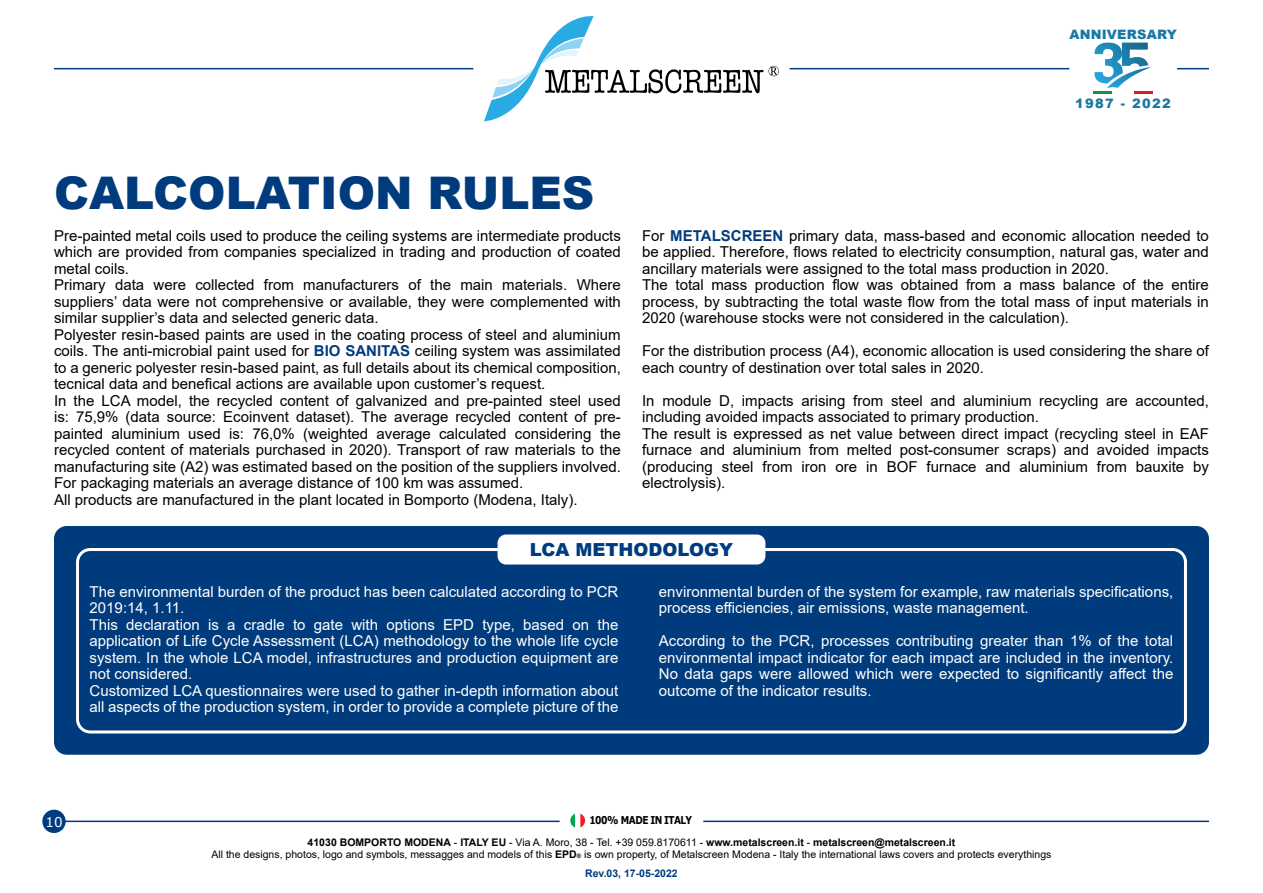
<style>
.page{position:relative;width:1263px;height:893px;background:#fff}
.page>*{position:absolute;margin:0;border:0;box-sizing:border-box;transform-origin:0 0}
.t1{font:900 45px "Arial";color:#003c7d}
.t2{font:900 18px "Arial";color:#003c7d}
.t3{font:15px/16.5px "Arial";color:#000}
.t4{font:15px/16.5px "Arial";color:#fff}
.t5{font:13.5px "Verdana";color:#fff}
.t6{font:900 13.05px "Arial";letter-spacing:.015em;color:#1a78a4}
.t7{font:900 13.05px "Arial";letter-spacing:.105em;color:#1a77a2}
.t8{font:700 10.8px "Verdana";letter-spacing:-.06em;color:#000;scale:.83 1}
.t9{font:10.5px/12px "Arial";color:#000;text-align:center}
.t10{font:700 10.5px "Arial";color:#003c7d}
.s1{font-weight:700;color:#003c7d}
.s2{font-weight:700}
.s3{font-weight:700;font-size:6px}
</style>
<div class="page">
<hr style="left:54px;top:821px;width:506px;height:1px;background:#003c7d">
<hr style="left:703px;top:821px;width:506px;height:1px;background:#003c7d">
<svg style="left:570px;top:814px;width:15px;height:13px"></svg>
<div style="left:42px;top:810px;width:24px;height:23px;background:#003c7d;border-radius:50%"></div>
<div style="left:54px;top:526px;width:1155px;height:229px;background:#003c7d;border-radius:13px"></div>
<div style="left:76px;top:548px;width:1111px;height:185px;border:3px solid #fff;border-radius:13px"></div>
<div style="left:497px;top:534px;width:268px;height:30px;background:#fff;border-radius:9px"></div>
<hr style="left:54px;top:68px;width:419px;height:1px;background:#003c7d">
<hr style="left:790px;top:68px;width:279px;height:1px;background:#003c7d">
<hr style="left:1177px;top:68px;width:32px;height:1px;background:#003c7d">
<svg style="left:484px;top:16px;width:295px;height:105px"></svg>
<svg style="left:1094px;top:43px;width:58px;height:46px"></svg>
<hr style="left:1094px;top:91px;width:18px;height:3px;background:#119641">
<hr style="left:1134px;top:91px;width:18px;height:3px;background:#de1c20">
<p class="t6" style="left:1069px;top:25px;width:109px">ANNIVERSARY</p>
<p class="t7" style="left:1075px;top:94px;width:97px">1987 - 2022</p>
<h1 class="t1" style="left:54px;top:160px;width:542px">CALCOLATION RULES</h1>
<p class="t3" style="left:54px;top:227px;width:568px">Pre-painted metal coils used to produce the ceiling systems are intermediate products which are provided from companies specialized in trading and production of coated metal coils.<br>Primary data were collected from manufacturers of the main materials. Where suppliers’ data were not comprehensive or available, they were complemented with similar supplier’s data and selected generic data.<br>Polyester resin-based paints are used in the coating process of steel and aluminium coils. The anti-microbial paint used for <span class="s1">BIO SANITAS</span> ceiling system was assimilated to a generic polyester resin-based paint, as full details about its chemical composition, tecnical data and benefical actions are available upon customer’s request.<br>In the LCA model, the recycled content of galvanized and pre-painted steel used is: 75,9% (data source: Ecoinvent dataset). The average recycled content of pre&shy;painted aluminium used is: 76,0% (weighted average calculated considering the recycled content of materials purchased in 2020). Transport of raw materials to the manufacturing site (A2) was estimated based on the position of the suppliers involved.<br>For packaging materials an average distance of 100 km was assumed.<br>All products are manufactured in the plant located in Bomporto (Modena, Italy).</p>
<p class="t3" style="left:642px;top:227px;width:568px">For <span class="s1">METALSCREEN</span> primary data, mass-based and economic allocation needed to be applied. Therefore, flows related to electricity consumption, natural gas, water and ancillary materials were assigned to the total mass production in 2020.<br>The total mass production flow was obtained from a mass balance of the entire process, by subtracting the total waste flow from the total mass of input materials in 2020 (warehouse stocks were not considered in the calculation).</p>
<p class="t3" style="left:642px;top:343px;width:568px">For the distribution process (A4), economic allocation is used considering the share of each country of destination over total sales in 2020.</p>
<p class="t3" style="left:642px;top:392px;width:568px">In module D, impacts arising from steel and aluminium recycling are accounted, including avoided impacts associated to primary production.<br>The result is expressed as net value between direct impact (recycling steel in EAF furnace and aluminium from melted post-consumer scraps) and avoided impacts (producing steel from iron ore in BOF furnace and aluminium from bauxite by electrolysis).</p>
<p class="t2" style="left:530px;top:536px;width:205px">LCA METHODOLOGY</p>
<p class="t4" style="left:90px;top:583px;width:530px">The environmental burden of the product has been calculated according to PCR 2019:14, 1.11.<br>This declaration is a cradle to gate with options EPD type, based on the application of Life Cycle Assessment (LCA) methodology to the whole life cycle system. In the whole LCA model, infrastructures and production equipment are not considered.<br>Customized LCA questionnaires were used to gather in-depth information about all aspects of the production system, in order to provide a complete picture of the</p>
<p class="t4" style="left:659px;top:583px;width:516px">environmental burden of the system for example, raw materials specifications, process efficiencies, air emissions, waste management.</p>
<p class="t4" style="left:659px;top:633px;width:516px;text-align:justify">According to the PCR, processes contributing greater than 1% of the total environmental impact indicator for each impact are included in the inventory.<br>No data gaps were allowed which were expected to significantly affect the outcome of the indicator results.</p>
<p class="t5" style="left:45px;top:812px;width:19px">10</p>
<p class="t8" style="left:589px;top:812px;width:125px">100% MADE IN ITALY</p>
<p class="t9" style="left:211px;top:836px;width:841px"><span class="s2">41030 BOMPORTO MODENA</span> - <span class="s2">ITALY EU</span> - Via A. Moro, 38 - Tel. +39 059.8170611 - <span class="s2">www.metalscreen.it</span> - <span class="s2">metalscreen@metalscreen.it<br></span>All the designs, photos, logo and symbols, messagges and models of this <span class="s2">EPD</span><span class="s3">®</span> is own property, of Metalscreen Modena - Italy the international laws covers and protects everythings</p>
<p class="t10" style="left:585px;top:866px;width:94px">Rev.03, 17-05-2022</p>
</div>
